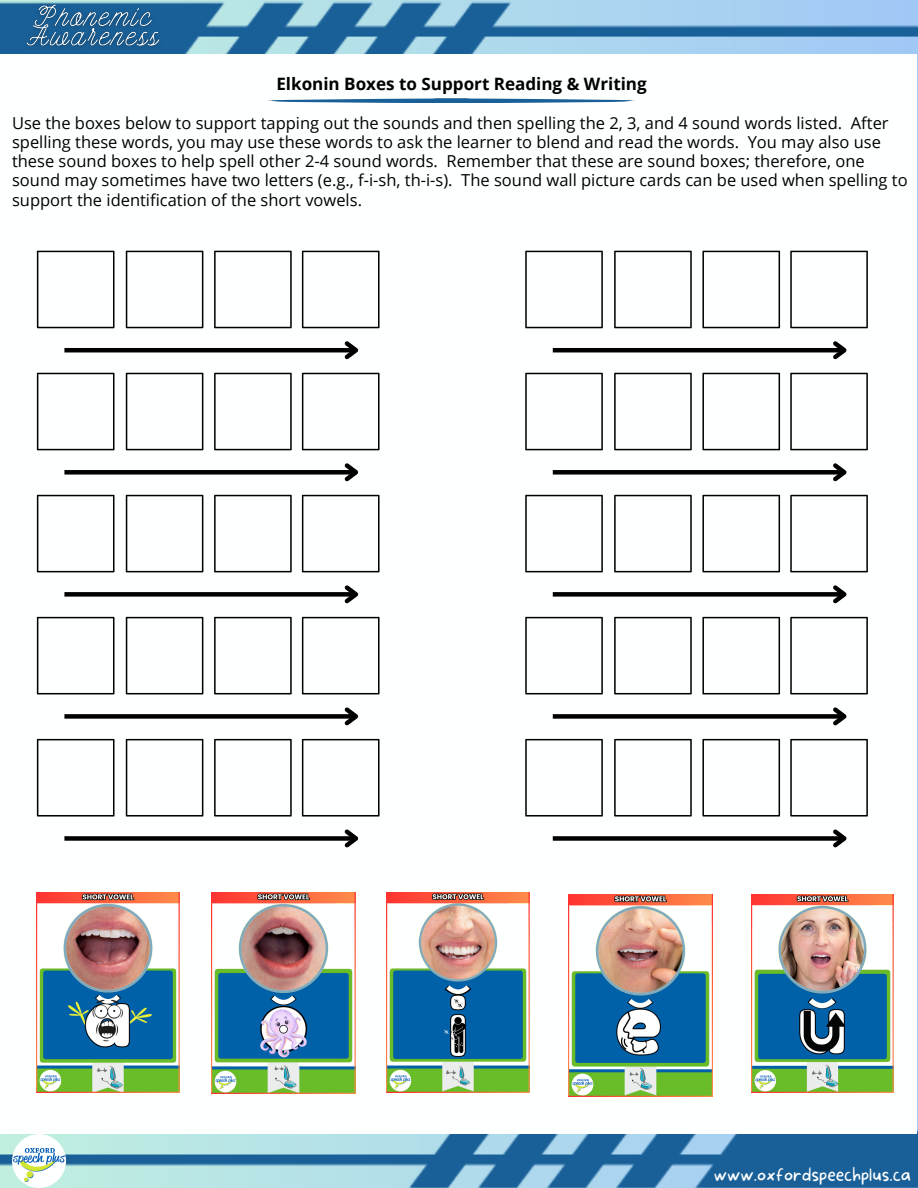
<style>
.page{position:relative;width:918px;height:1188px;background:#fff}
.page>*{position:absolute;margin:0;border:0;box-sizing:border-box;transform-origin:0 0}
.t1{font:100 18.6px "More Sugar";color:#feffff}
.t2{font:700 17.1px "Open Sans";color:#000}
.t3{font:16.5px/19.2px "Open Sans";color:#000}
</style>
<div class="page">
<img style="left:0;top:0;width:918px;height:1188px">
<div style="left:12px;top:1134px;width:54px;height:54px;background:#feffff;border-radius:50%"></div>
<img style="left:14px;top:1148px;width:50px;height:34px">
<div style="left:0;top:54px;width:917px;height:1079px;background:#feffff"></div>
<svg style="left:268px;top:98px;width:367px;height:5px"></svg>
<img style="left:569px;top:895px;width:144px;height:201px">
<img style="left:37px;top:893px;width:143px;height:200px">
<img style="left:386px;top:893px;width:143px;height:200px">
<img style="left:211px;top:892px;width:144px;height:202px">
<img style="left:752px;top:895px;width:141px;height:198px">
<img style="left:18px;top:0;width:151px;height:54px">
<svg style="left:37px;top:251px;width:78px;height:77px"></svg>
<svg style="left:126px;top:251px;width:77px;height:77px"></svg>
<svg style="left:214px;top:251px;width:78px;height:77px"></svg>
<svg style="left:302px;top:251px;width:78px;height:77px"></svg>
<hr style="left:64px;top:348px;width:292px;height:4px;background:#000">
<svg style="left:341px;top:341px;width:18px;height:19px"></svg>
<svg style="left:37px;top:373px;width:78px;height:77px"></svg>
<svg style="left:126px;top:373px;width:77px;height:77px"></svg>
<svg style="left:214px;top:373px;width:78px;height:77px"></svg>
<svg style="left:302px;top:373px;width:78px;height:77px"></svg>
<div style="left:64px;top:470px;width:292px;height:5px;background:#000"></div>
<svg style="left:341px;top:463px;width:18px;height:19px"></svg>
<svg style="left:37px;top:495px;width:78px;height:77px"></svg>
<svg style="left:126px;top:495px;width:77px;height:77px"></svg>
<svg style="left:214px;top:495px;width:78px;height:77px"></svg>
<svg style="left:302px;top:495px;width:78px;height:77px"></svg>
<div style="left:64px;top:592px;width:292px;height:5px;background:#000"></div>
<svg style="left:341px;top:585px;width:18px;height:19px"></svg>
<svg style="left:37px;top:617px;width:78px;height:77px"></svg>
<svg style="left:126px;top:617px;width:77px;height:77px"></svg>
<svg style="left:214px;top:617px;width:78px;height:77px"></svg>
<svg style="left:302px;top:617px;width:78px;height:77px"></svg>
<div style="left:64px;top:714px;width:292px;height:5px;background:#000"></div>
<svg style="left:341px;top:707px;width:18px;height:19px"></svg>
<svg style="left:37px;top:739px;width:78px;height:78px"></svg>
<svg style="left:126px;top:739px;width:77px;height:78px"></svg>
<svg style="left:214px;top:739px;width:78px;height:78px"></svg>
<svg style="left:302px;top:739px;width:78px;height:78px"></svg>
<div style="left:64px;top:836px;width:292px;height:5px;background:#000"></div>
<svg style="left:341px;top:829px;width:18px;height:19px"></svg>
<svg style="left:525px;top:251px;width:78px;height:77px"></svg>
<svg style="left:614px;top:251px;width:78px;height:77px"></svg>
<svg style="left:702px;top:251px;width:78px;height:77px"></svg>
<svg style="left:790px;top:251px;width:78px;height:77px"></svg>
<hr style="left:553px;top:348px;width:291px;height:4px;background:#000">
<svg style="left:829px;top:341px;width:18px;height:19px"></svg>
<svg style="left:525px;top:373px;width:78px;height:77px"></svg>
<svg style="left:614px;top:373px;width:78px;height:77px"></svg>
<svg style="left:702px;top:373px;width:78px;height:77px"></svg>
<svg style="left:790px;top:373px;width:78px;height:77px"></svg>
<div style="left:553px;top:470px;width:291px;height:5px;background:#000"></div>
<svg style="left:829px;top:463px;width:18px;height:19px"></svg>
<svg style="left:525px;top:495px;width:78px;height:77px"></svg>
<svg style="left:614px;top:495px;width:78px;height:77px"></svg>
<svg style="left:702px;top:495px;width:78px;height:77px"></svg>
<svg style="left:790px;top:495px;width:78px;height:77px"></svg>
<div style="left:553px;top:592px;width:291px;height:5px;background:#000"></div>
<svg style="left:829px;top:585px;width:18px;height:19px"></svg>
<svg style="left:525px;top:617px;width:78px;height:77px"></svg>
<svg style="left:614px;top:617px;width:78px;height:77px"></svg>
<svg style="left:702px;top:617px;width:78px;height:77px"></svg>
<svg style="left:790px;top:617px;width:78px;height:77px"></svg>
<div style="left:553px;top:714px;width:291px;height:5px;background:#000"></div>
<svg style="left:829px;top:707px;width:18px;height:19px"></svg>
<svg style="left:525px;top:739px;width:78px;height:78px"></svg>
<svg style="left:614px;top:739px;width:78px;height:78px"></svg>
<svg style="left:702px;top:739px;width:78px;height:78px"></svg>
<svg style="left:790px;top:739px;width:78px;height:78px"></svg>
<div style="left:553px;top:836px;width:291px;height:5px;background:#000"></div>
<svg style="left:829px;top:829px;width:18px;height:19px"></svg>
<h2 class="t2" style="left:276px;top:71px;width:372px">Elkonin Boxes to Support Reading &amp; Writing</h2>
<p class="t3" style="left:12px;top:113px;width:897px">Use the boxes below to support tapping out the sounds and then spelling the 2, 3, and 4 sound words listed. After spelling these words, you may use these words to ask the learner to blend and read the words. You may also use these sound boxes to help spell other 2-4 sound words. Remember that these are sound boxes; therefore, one sound may sometimes have two letters (e.g., f-i-sh, th-i-s). The sound wall picture cards can be used when spelling to support the identification of the short vowels.</p>
<p class="t1" style="left:714px;top:1163px;width:199px">www.oxfordspeechplus.ca</p>
</div>
